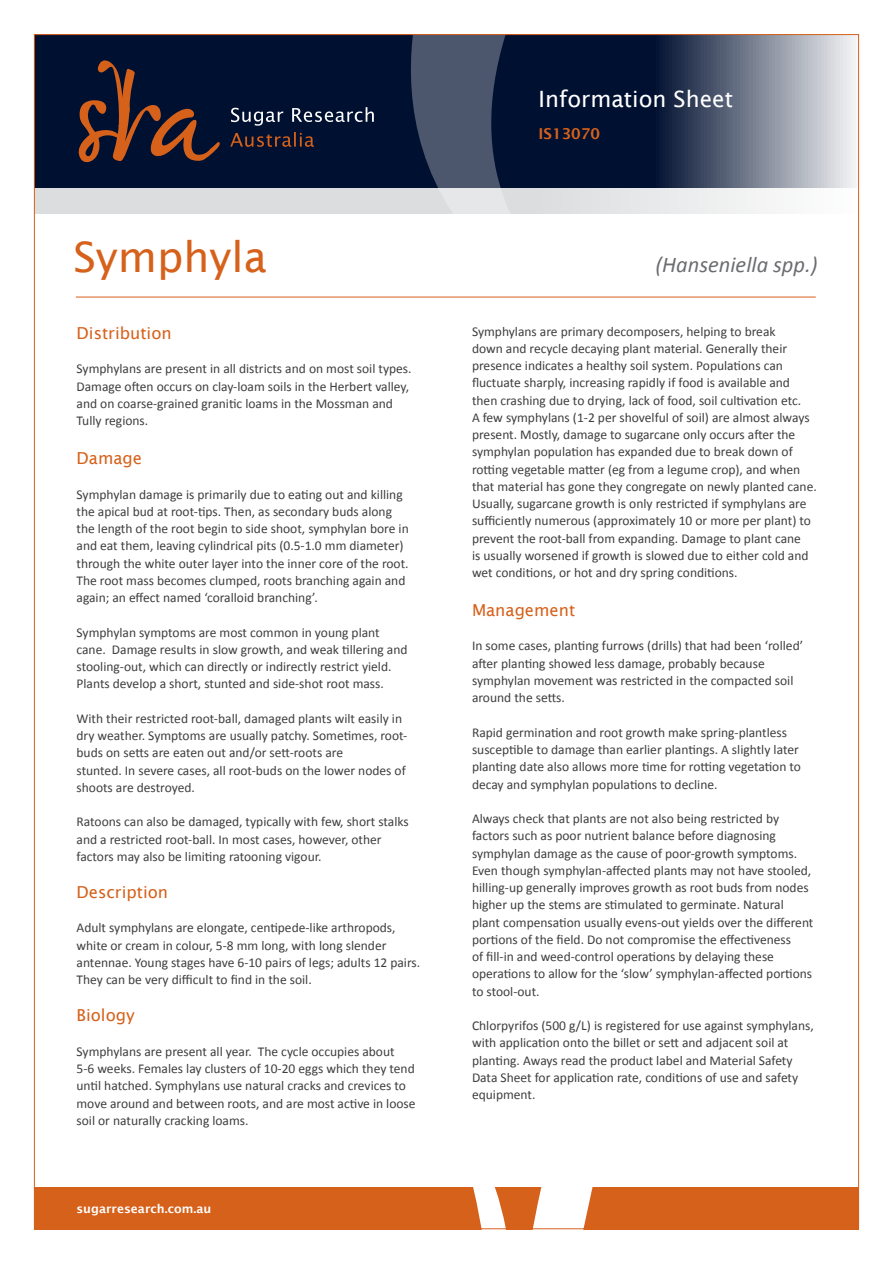
<style>
.page{position:relative;width:893px;height:1263px;background:#fff}
.page>*{position:absolute;margin:0;border:0;box-sizing:border-box;transform-origin:0 0}
.t1{font:42px "Lucida Sans";color:#d6611b}
.t2{font:italic 22.5px "Calibri";color:#6c6d70}
.t3{font:22.5px "Lucida Sans";color:#fff}
.t4{font:16.5px "Lucida Sans";color:#d6611b}
.t5{font:600 15px "Lucida Sans";color:#d6611b}
.t6{font:13.5px/17.2px "Calibri";color:#3e3e3f}
.t7{font:600 12px "Lucida Sans";color:#fff}
</style>
<div class="page">
<svg style="left:36px;top:36px;width:820px;height:152px;background:#39455e"></svg>
<div style="left:34px;top:1187px;width:825px;height:42px;background:#d6611b"></div>
<svg style="left:36px;top:188px;width:733px;height:26px;background:#dfe0e2"></svg>
<svg style="left:409px;top:36px;width:274px;height:178px;background:#35415a"></svg>
<svg style="left:78px;top:60px;width:142px;height:102px;background:#34232a"></svg>
<svg style="left:230px;top:132px;width:84px;height:15px"></svg>
<svg style="left:231px;top:107px;width:143px;height:19px;background:#34405a"></svg>
<svg style="left:371px;top:1187px;width:222px;height:43px"></svg>
<hr style="left:76px;top:297px;width:740px;height:1px;background:#d6611b">
<h1 class="t1" style="left:73px;top:233px;width:195px">Symphyla</h1>
<p class="t4" style="left:77px;top:324px;width:97px">Distribution</p>
<p class="t6" style="left:77px;top:360px;width:337px">Symphylans are present in all districts and on most soil types.<br>Damage often occurs on clay-loam soils in the Herbert valley, and on coarse-grained granitic loams in the Mossman and Tully regions.</p>
<p class="t4" style="left:77px;top:449px;width:67px">Damage</p>
<p class="t6" style="left:77px;top:485px;width:334px">Symphylan damage is primarily due to eating out and killing the apical bud at root-tips. Then, as secondary buds along the length of the root begin to side shoot, symphylan bore in and eat them, leaving cylindrical pits (0.5-1.0 mm diameter) through the white outer layer into the inner core of the root.<br>The root mass becomes clumped, roots branching again and again; an effect named ‘coralloid branching’.</p>
<p class="t6" style="left:77px;top:623px;width:332px">Symphylan symptoms are most common in young plant cane. Damage results in slow growth, and weak tillering and stooling-out, which can directly or indirectly restrict yield.<br>Plants develop a short, stunted and side-shot root mass.</p>
<p class="t6" style="left:77px;top:710px;width:332px">With their restricted root-ball, damaged plants wilt easily in dry weather. Symptoms are usually patchy. Sometimes, root&shy;buds on setts are eaten out and/or sett-roots are<br>stunted. In severe cases, all root-buds on the lower nodes of shoots are destroyed.</p>
<p class="t6" style="left:77px;top:813px;width:334px">Ratoons can also be damaged, typically with few, short stalks and a restricted root-ball. In most cases, however, other factors may also be limiting ratooning vigour.</p>
<p class="t4" style="left:77px;top:882px;width:93px">Description</p>
<p class="t6" style="left:77px;top:919px;width:345px">Adult symphylans are elongate, centipede-like arthropods, white or cream in colour, 5-8 mm long, with long slender antennae. Young stages have 6-10 pairs of legs; adults 12 pairs.<br>They can be very difficult to find in the soil.</p>
<p class="t4" style="left:77px;top:1006px;width:60px">Biology</p>
<p class="t6" style="left:77px;top:1043px;width:341px">Symphylans are present all year. The cycle occupies about 5-6 weeks. Females lay clusters of 10-20 eggs which they tend until hatched. Symphylans use natural cracks and crevices to move around and between roots, and are most active in loose soil or naturally cracking loams.</p>
<p class="t7" style="left:77px;top:1201px;width:136px">sugarresearch.com.au</p>
<h2 class="t3" style="left:539px;top:86px;width:196px">Information Sheet</h2>
<p class="t5" style="left:539px;top:125px;width:63px">IS13070</p>
<h2 class="t2" style="left:655px;top:249px;width:164px">(Hanseniella spp.)</h2>
<p class="t6" style="left:472px;top:322px;width:346px">Symphylans are primary decomposers, helping to break<br>down and recycle decaying plant material. Generally their presence indicates a healthy soil system. Populations can fluctuate sharply, increasing rapidly if food is available and then crashing due to drying, lack of food, soil cultivation etc.<br>A few symphylans (1-2 per shovelful of soil) are almost always present. Mostly, damage to sugarcane only occurs after the symphylan population has expanded due to break down of rotting vegetable matter (eg from a legume crop), and when that material has gone they congregate on newly planted cane.<br>Usually, sugarcane growth is only restricted if symphylans are sufficiently numerous (approximately 10 or more per plant) to prevent the root-ball from expanding. Damage to plant cane<br>is usually worsened if growth is slowed due to either cold and wet conditions, or hot and dry spring conditions.</p>
<p class="t4" style="left:472px;top:601px;width:105px">Management</p>
<p class="t6" style="left:472px;top:637px;width:333px">In some cases, planting furrows (drills) that had been ‘rolled’ after planting showed less damage, probably because symphylan movement was restricted in the compacted soil around the setts.</p>
<p class="t6" style="left:472px;top:724px;width:331px">Rapid germination and root growth make spring-plantless susceptible to damage than earlier plantings. A slightly later planting date also allows more time for rotting vegetation to decay and symphylan populations to decline.</p>
<p class="t6" style="left:472px;top:810px;width:343px">Always check that plants are not also being restricted by factors such as poor nutrient balance before diagnosing symphylan damage as the cause of poor-growth symptoms.<br>Even though symphylan-affected plants may not have stooled, hilling-up generally improves growth as root buds from nodes higher up the stems are stimulated to germinate. Natural plant compensation usually evens-out yields over the different portions of the field. Do not compromise the effectiveness<br>of fill-in and weed-control operations by delaying these operations to allow for the ‘slow’ symphylan-affected portions to stool-out.</p>
<p class="t6" style="left:472px;top:1017px;width:343px">Chlorpyrifos (500 g/L) is registered for use against symphylans, with application onto the billet or sett and adjacent soil at planting. Aways read the product label and Material Safety Data Sheet for application rate, conditions of use and safety equipment.</p>
</div>
